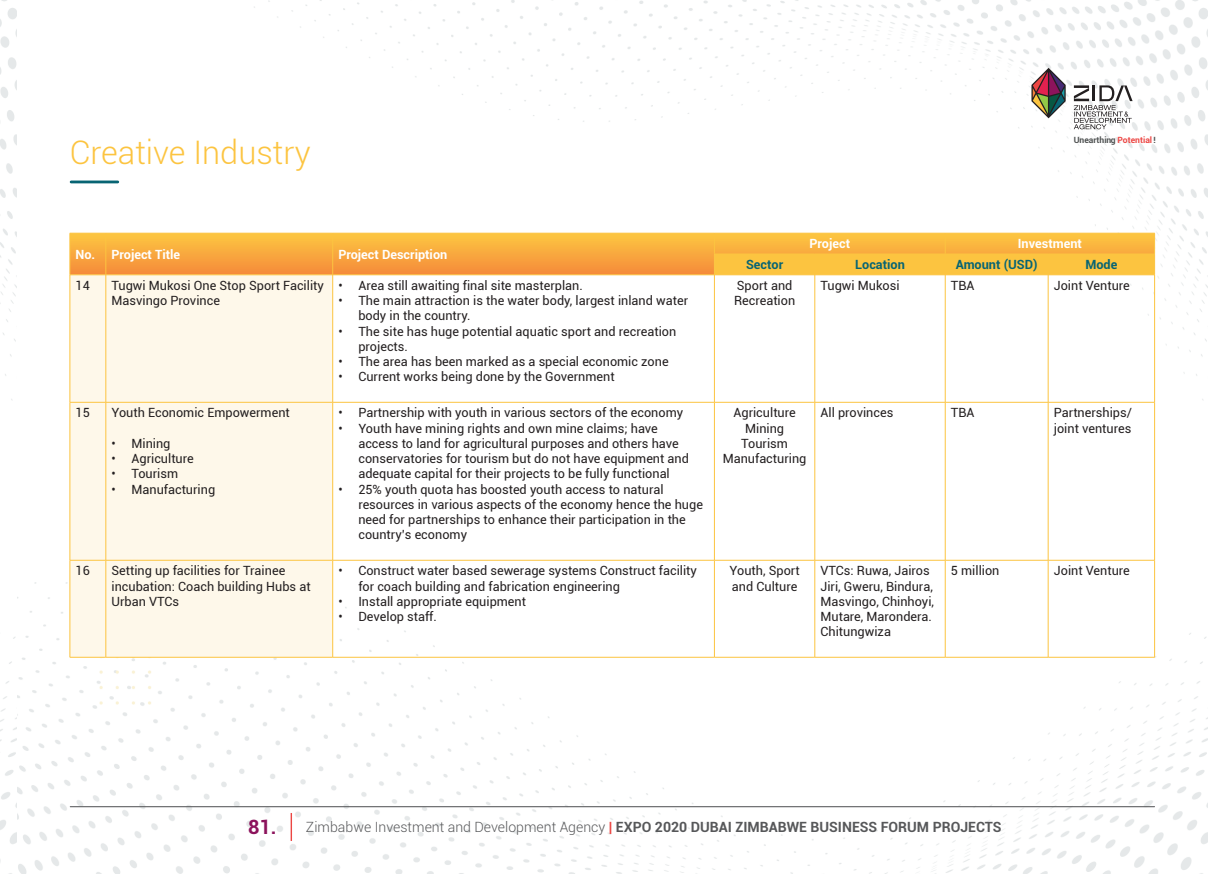
<style>
.page{position:relative;width:1225px;height:874px;background:#fff}
.page>*{position:absolute;margin:0;border:0;box-sizing:border-box;transform-origin:0 0}
.t1{font:300 32.4px "Roboto";color:#fcc440}
.t2{font:700 14px "Roboto";color:#57585a}
.t3{font:12.6px/15.2px "Roboto";color:#231f20}
.t4{font:700 12.6px "Roboto";color:#fff}
.t5{font:700 12.6px "Roboto";color:#076473}
.t6{font:700 8.6px "Roboto";color:#4f5252}
.s1{color:#ec4643}
.s2{font-size:19.8px;color:#8c135c}
.s3{font-weight:300}
</style>
<div class="page">
<img style="left:0;top:0;width:1208px;height:873px">
<svg style="left:1031px;top:68px;width:34px;height:50px"></svg>
<svg style="left:1073px;top:85px;width:59px;height:44px"></svg>
<hr style="left:70px;top:805px;width:1084px;height:1px;background:#57585a">
<svg style="left:291px;top:812px;width:1px;height:28px"></svg>
<svg style="left:71px;top:234px;width:643px;height:40px;background:#f8a83d"></svg>
<div style="left:71px;top:275px;width:261px;height:381px;background:#fef8ea"></div>
<hr style="left:70px;top:233px;width:36px;height:1px;background:#fcc440">
<hr style="left:106px;top:233px;width:227px;height:1px;background:#fcc440">
<hr style="left:333px;top:233px;width:381px;height:1px;background:#fcc440">
<svg style="left:70px;top:234px;width:1px;height:40px"></svg>
<svg style="left:105px;top:234px;width:1px;height:40px"></svg>
<svg style="left:332px;top:234px;width:1px;height:40px"></svg>
<svg style="left:714px;top:233px;width:441px;height:42px;background:#fbbe40"></svg>
<hr style="left:70px;top:274px;width:36px;height:1px;background:#fcc440">
<hr style="left:106px;top:274px;width:227px;height:1px;background:#fcc440">
<hr style="left:333px;top:274px;width:381px;height:1px;background:#fcc440">
<hr style="left:714px;top:274px;width:101px;height:1px;background:#fcc440">
<hr style="left:815px;top:274px;width:130px;height:1px;background:#fcc440">
<hr style="left:945px;top:274px;width:103px;height:1px;background:#fcc440">
<hr style="left:1048px;top:274px;width:106px;height:1px;background:#fcc440">
<hr style="left:70px;top:275px;width:1px;height:127px;background:#fcc440">
<hr style="left:105px;top:275px;width:1px;height:127px;background:#fcc440">
<hr style="left:332px;top:275px;width:1px;height:127px;background:#fcc440">
<hr style="left:714px;top:275px;width:1px;height:127px;background:#fcc440">
<hr style="left:814px;top:275px;width:1px;height:127px;background:#fcc440">
<hr style="left:945px;top:275px;width:1px;height:127px;background:#fcc440">
<hr style="left:1047px;top:275px;width:1px;height:127px;background:#fcc440">
<hr style="left:1154px;top:275px;width:1px;height:127px;background:#fcc440">
<hr style="left:70px;top:402px;width:36px;height:1px;background:#fcc440">
<hr style="left:70px;top:402px;width:1px;height:157px;background:#fcc440">
<hr style="left:70px;top:560px;width:1px;height:96px;background:#fcc440">
<hr style="left:106px;top:402px;width:227px;height:1px;background:#fcc440">
<hr style="left:105px;top:402px;width:1px;height:157px;background:#fcc440">
<hr style="left:105px;top:560px;width:1px;height:96px;background:#fcc440">
<hr style="left:333px;top:402px;width:381px;height:1px;background:#fcc440">
<hr style="left:332px;top:402px;width:1px;height:157px;background:#fcc440">
<hr style="left:332px;top:560px;width:1px;height:96px;background:#fcc440">
<hr style="left:714px;top:402px;width:101px;height:1px;background:#fcc440">
<hr style="left:714px;top:402px;width:1px;height:157px;background:#fcc440">
<hr style="left:714px;top:560px;width:1px;height:96px;background:#fcc440">
<hr style="left:815px;top:402px;width:130px;height:1px;background:#fcc440">
<hr style="left:814px;top:402px;width:1px;height:157px;background:#fcc440">
<hr style="left:814px;top:560px;width:1px;height:96px;background:#fcc440">
<hr style="left:945px;top:402px;width:103px;height:1px;background:#fcc440">
<hr style="left:945px;top:402px;width:1px;height:157px;background:#fcc440">
<hr style="left:945px;top:560px;width:1px;height:96px;background:#fcc440">
<hr style="left:1048px;top:402px;width:106px;height:1px;background:#fcc440">
<hr style="left:1047px;top:402px;width:1px;height:157px;background:#fcc440">
<hr style="left:1154px;top:402px;width:1px;height:157px;background:#fcc440">
<hr style="left:1047px;top:560px;width:1px;height:96px;background:#fcc440">
<hr style="left:1154px;top:560px;width:1px;height:96px;background:#fcc440">
<hr style="left:70px;top:559px;width:36px;height:1px;background:#fcc440">
<hr style="left:70px;top:656px;width:36px;height:1px;background:#fcc440">
<hr style="left:106px;top:559px;width:227px;height:1px;background:#fcc440">
<hr style="left:106px;top:656px;width:227px;height:1px;background:#fcc440">
<hr style="left:333px;top:559px;width:381px;height:1px;background:#fcc440">
<hr style="left:333px;top:656px;width:381px;height:1px;background:#fcc440">
<hr style="left:714px;top:559px;width:101px;height:1px;background:#fcc440">
<hr style="left:714px;top:656px;width:101px;height:1px;background:#fcc440">
<hr style="left:815px;top:559px;width:130px;height:1px;background:#fcc440">
<hr style="left:815px;top:656px;width:130px;height:1px;background:#fcc440">
<hr style="left:945px;top:559px;width:103px;height:1px;background:#fcc440">
<hr style="left:945px;top:656px;width:103px;height:1px;background:#fcc440">
<hr style="left:1048px;top:559px;width:106px;height:1px;background:#fcc440">
<hr style="left:1048px;top:656px;width:106px;height:1px;background:#fcc440">
<hr style="left:71px;top:180px;width:47px;height:3px;background:#076473">
<h1 class="t1" style="left:70px;top:130px;width:242px">Creative Industry</h1>
<p class="t6" style="left:1073px;top:133px;width:84px">Unearthing <span class="s1">Potential</span> !</p>
<p class="t4" style="left:76px;top:245px;width:106px">No. Project Title</p>
<p class="t4" style="left:338px;top:245px;width:110px">Project Description</p>
<p class="t3" style="left:76px;top:277px;width:16px">14</p>
<p class="t3" style="left:111px;top:277px;width:214px">Tugwi Mukosi One Stop Sport Facility<br>Masvingo Province</p>
<p class="t3" style="left:338px;top:277px;width:246px">• Area still awaiting final site masterplan.</p>
<p class="t3" style="left:358px;top:292px;width:331px;text-indent:-20px">• The main attraction is the water body, largest inland water body in the country.</p>
<p class="t3" style="left:358px;top:323px;width:319px;text-indent:-20px">• The site has huge potential aquatic sport and recreation projects.</p>
<p class="t3" style="left:338px;top:353px;width:332px">• The area has been marked as a special economic zone</p>
<p class="t3" style="left:338px;top:368px;width:278px">• Current works being done by the Government</p>
<p class="t3" style="left:76px;top:404px;width:16px">15</p>
<p class="t3" style="left:111px;top:404px;width:180px">Youth Economic Empowerment</p>
<p class="t3" style="left:111px;top:435px;width:61px">• Mining</p>
<p class="t3" style="left:111px;top:450px;width:84px">• Agriculture</p>
<p class="t3" style="left:111px;top:465px;width:68px">• Tourism</p>
<p class="t3" style="left:111px;top:481px;width:105px">• Manufacturing</p>
<p class="t3" style="left:338px;top:404px;width:346px">• Partnership with youth in various sectors of the economy</p>
<p class="t3" style="left:358px;top:420px;width:332px;text-indent:-20px">• Youth have mining rights and own mine claims; have access to land for agricultural purposes and others have conservatories for tourism but do not have equipment and adequate capital for their projects to be fully functional</p>
<p class="t3" style="left:358px;top:481px;width:346px;text-indent:-20px">• 25% youth quota has boosted youth access to natural resources in various aspects of the economy hence the huge need for partnerships to enhance their participation in the country’s economy</p>
<p class="t3" style="left:76px;top:562px;width:16px">16</p>
<p class="t3" style="left:111px;top:562px;width:201px">Setting up facilities for Trainee incubation: Coach building Hubs at<br>Urban VTCs</p>
<p class="t3" style="left:358px;top:562px;width:340px;text-indent:-20px">• Construct water based sewerage systems Construct facility for coach building and fabrication engineering</p>
<p class="t3" style="left:338px;top:593px;width:189px">• Install appropriate equipment</p>
<p class="t3" style="left:338px;top:608px;width:100px">• Develop staff.</p>
<p class="t4" style="left:809px;top:235px;width:42px">Project</p>
<p class="t4" style="left:1018px;top:235px;width:66px">Investment</p>
<p class="t5" style="left:746px;top:256px;width:39px">Sector</p>
<p class="t5" style="left:855px;top:256px;width:51px">Location</p>
<p class="t5" style="left:956px;top:256px;width:83px">Amount (USD)</p>
<p class="t5" style="left:1085px;top:256px;width:33px">Mode</p>
<p class="t3" style="left:734px;top:277px;width:63px">Sport and<br>Recreation</p>
<p class="t3" style="left:820px;top:277px;width:81px">Tugwi Mukosi</p>
<p class="t3" style="left:951px;top:277px;width:25px">TBA</p>
<p class="t3" style="left:1053px;top:277px;width:78px">Joint Venture</p>
<p class="t3" style="left:722px;top:404px;width:85px;text-align:center">Agriculture<br>Mining<br>Tourism<br>Manufacturing</p>
<p class="t3" style="left:820px;top:404px;width:74px">All provinces</p>
<p class="t3" style="left:951px;top:404px;width:25px">TBA</p>
<p class="t3" style="left:1053px;top:404px;width:80px">Partnerships/ joint ventures</p>
<p class="t3" style="left:729px;top:562px;width:72px">Youth, Sport and Culture</p>
<p class="t3" style="left:820px;top:562px;width:115px">VTCs: Ruwa, Jairos<br>Jiri, Gweru, Bindura,<br>Masvingo, Chinhoyi,<br>Mutare, Marondera.<br>Chitungwiza</p>
<p class="t3" style="left:951px;top:562px;width:50px">5 million</p>
<p class="t3" style="left:1053px;top:562px;width:78px">Joint Venture</p>
<p class="t2" style="left:248px;top:817px;width:755px"><span class="s2">81.</span> <span class="s3">Zimbabwe Investment and Development Agency</span> <span class="s1">|</span> EXPO 2020 DUBAI ZIMBABWE BUSINESS FORUM PROJECTS</p>
</div>
